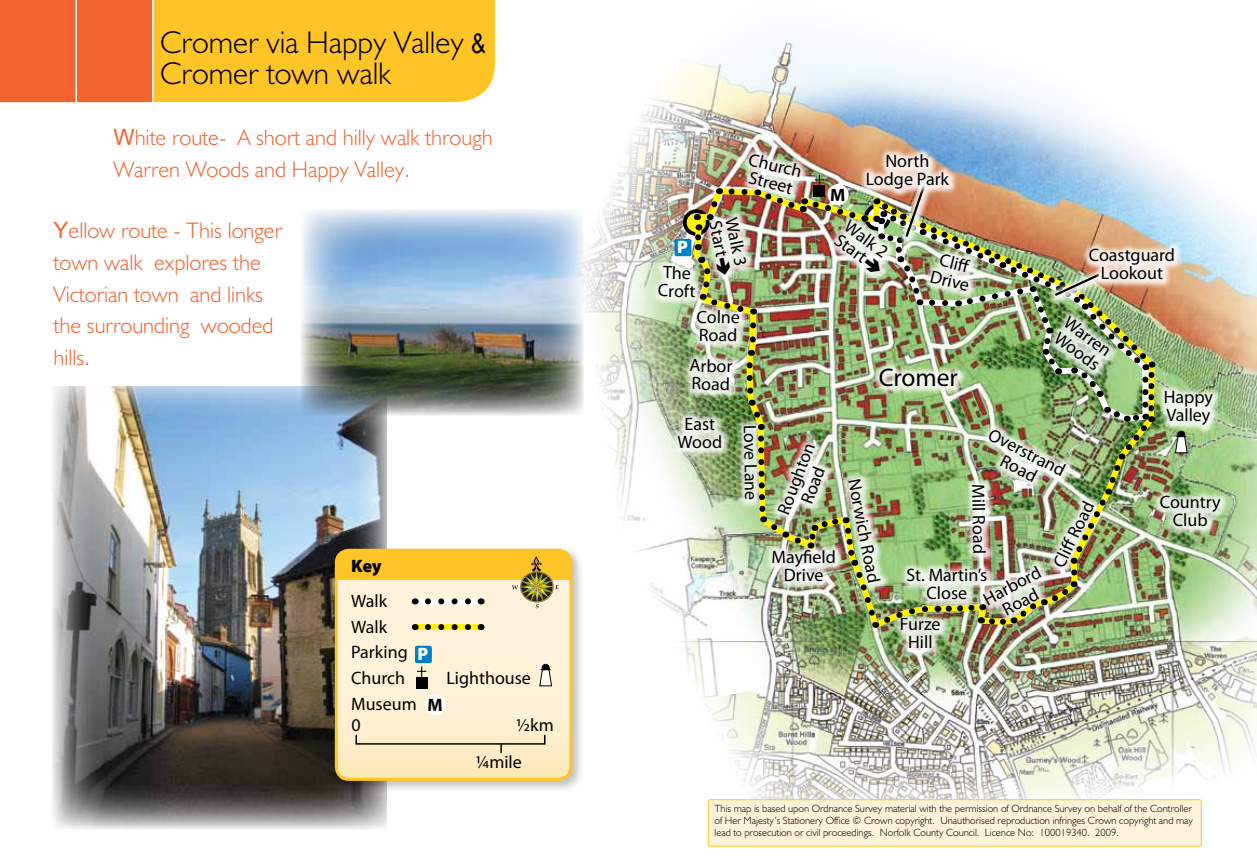
<style>
.page{position:relative;width:1257px;height:856px;background:#fff}
.page>*{position:absolute;margin:0;border:0;box-sizing:border-box;transform-origin:0 0}
.t1{font:300 31.5px/31.5px "Humanist 521 BT";color:#000}
.t2{font:25.5px "Myriad Pro";color:#000}
.t3{font:300 22.5px/31.7px "Humanist 521 BT";color:#f26531}
.t4{font:18px/18px "Myriad Pro";color:#000}
.t5{font:900 18px "Myriad Pro";color:#000}
.t6{font:900 18px "Myriad Pro";color:#fff}
.t7{font:700 18px "Myriad Pro";color:#000}
.t8{font:300 10.5px/12px "Humanist 521 BT";color:#000;text-align:justify}
.s1{font-family:"Arial Narrow";font-weight:400;font-size:27px}
.s2{font-family:"Arial";font-weight:400}
.s3{font-family:"Minion Pro";font-weight:400}
</style>
<div class="page">
<img style="left:52px;top:387px;width:334px;height:442px">
<img style="left:300px;top:209px;width:274px;height:206px">
<img style="left:574px;top:41px;width:683px;height:799px">
<div style="left:650px;top:257px;width:54px;height:49px;background:#fff;opacity:.85"></div>
<div style="left:688px;top:301px;width:60px;height:49px;background:#fff;opacity:.85"></div>
<div style="left:681px;top:350px;width:60px;height:49px;background:#fff;opacity:.85"></div>
<div style="left:669px;top:409px;width:60px;height:48px;background:#fff;opacity:.85"></div>
<div style="left:740px;top:145px;width:69px;height:58px;background:#fff;opacity:.85"></div>
<div style="left:893px;top:608px;width:56px;height:48px;background:#fff;opacity:.85"></div>
<div style="left:1151px;top:486px;width:78px;height:48px;background:#fff;opacity:.85"></div>
<div style="left:1156px;top:382px;width:65px;height:52px;background:#fff;opacity:.85"></div>
<svg style="left:685px;top:211px;width:23px;height:23px"></svg>
<div style="left:683px;top:209px;width:26px;height:27px;border:4px solid #000;border-radius:50%"></div>
<div style="left:674px;top:239px;width:17px;height:17px;background:#0081c6;border-radius:2px"></div>
<div style="left:708px;top:799px;width:493px;height:47px;background:#fff3dc;border-radius:2px"></div>
<div style="left:708px;top:799px;width:494px;height:47px;border:1px solid #ffc425;border-radius:2px"></div>
<div style="left:154px;top:0;width:341px;height:102px;background:#ffc425"></div>
<div style="left:0;top:0;width:154px;height:102px;background:#f26531"></div>
<div style="left:858px;top:145px;width:99px;height:52px;background:#fff;opacity:.85"></div>
<div style="left:1080px;top:239px;width:102px;height:49px;background:#fff;opacity:.85"></div>
<div style="left:1178px;top:431px;width:7px;height:7px;background:#000;border-radius:50%"></div>
<div style="left:1177px;top:431px;width:8px;height:8px;border:1px solid #000;border-radius:50%"></div>
<svg style="left:1174px;top:435px;width:14px;height:19px"></svg>
<div style="left:330px;top:544px;width:254px;height:248px;background:#000;opacity:.25"></div>
<svg style="left:336px;top:579px;width:235px;height:200px;background:#fdefd1"></svg>
<div style="left:336px;top:550px;width:235px;height:29px;background:#ffc425"></div>
<div style="left:335px;top:549px;width:237px;height:232px;border:3px solid #ffc425;border-radius:13px"></div>
<svg style="left:512px;top:557px;width:47px;height:51px"></svg>
<svg style="left:416px;top:624px;width:65px;height:6px"></svg>
<svg style="left:428px;top:624px;width:46px;height:6px"></svg>
<div style="left:355px;top:734px;width:190px;height:10px;border:2px solid #000"></div>
<svg style="left:500px;top:744px;width:2px;height:8px"></svg>
<div style="left:415px;top:645px;width:17px;height:18px;background:#0081c6;border-radius:2px"></div>
<div style="left:416px;top:676px;width:12px;height:12px;background:#000"></div>
<svg style="left:417px;top:666px;width:9px;height:11px"></svg>
<svg style="left:416px;top:598px;width:65px;height:6px"></svg>
<svg style="left:428px;top:598px;width:46px;height:6px"></svg>
<div style="left:542px;top:664px;width:7px;height:7px;background:#000;border-radius:50%"></div>
<div style="left:542px;top:664px;width:8px;height:8px;border:1px solid #000;border-radius:50%"></div>
<svg style="left:539px;top:668px;width:14px;height:19px"></svg>
<div style="left:425px;top:694px;width:21px;height:21px;background:#fff;border-radius:50%"></div>
<img style="left:690px;top:175px;width:466px;height:453px">
<h1 class="t1" style="left:160px;top:26px;width:327px">Cromer via Happy Valley <span class="s1">&amp;<br></span>Cromer town walk</h1>
<p class="t3" style="left:113px;top:121px;width:381px;line-height:32.4px"><span class="s2">W</span>hite route<span class="s3">-</span> A short and hilly walk through<br>Warren Woods and Happy Valley.</p>
<p class="t3" style="left:54px;top:214px;width:230px"><span class="s2">Y</span>ellow route <span class="s3">-</span> This longer town walk explores the<br>Victorian town and links the surrounding wooded hills.</p>
<p class="t5" style="left:351px;top:553px;width:32px">Key</p>
<p class="t4" style="left:351px;top:587px;width:67px;line-height:25.8px">Walk<br>Walk<br>Parking<br>Church<br>Museum</p>
<p class="t6" style="left:418px;top:642px;width:12px">P</p>
<p class="t4" style="left:446px;top:668px;width:86px">Lighthouse</p>
<p class="t7" style="left:428px;top:692px;width:17px">M</p>
<p class="t4" style="left:351px;top:715px;width:11px">0</p>
<p class="t4" style="left:476px;top:705px;width:80px;line-height:37.8px;text-indent:41px">½km ¼mile</p>
<p class="t6" style="left:677px;top:235px;width:12px">P</p>
<p class="t4" style="left:658px;top:263px;width:39px;rotate:1deg">The<br>Croft</p>
<p class="t4" style="left:751px;top:150px;width:56px;rotate:14deg">Church<br>Street</p>
<p class="t7" style="left:830px;top:183px;width:17px">M</p>
<p class="t4" style="left:866px;top:152px;width:85px;text-align:center">North<br>Lodge Park</p>
<p class="t4" style="left:724px;top:219px;width:37px;rotate:78deg">Start</p>
<p class="t4" style="left:740px;top:216px;width:51px;rotate:78deg">Walk 3</p>
<p class="t4" style="left:851px;top:217px;width:51px;line-height:16.5px;rotate:36deg">Walk 2<br>Start</p>
<p class="t4" style="left:937px;top:249px;width:41px;rotate:14deg">Cliff<br>Drive</p>
<p class="t4" style="left:1089px;top:246px;width:88px;text-align:center">Coastguard<br>Lookout</p>
<p class="t4" style="left:697px;top:307px;width:45px;rotate:1deg">Colne<br>Road</p>
<p class="t4" style="left:690px;top:356px;width:44px;rotate:1deg">Arbor<br>Road</p>
<p class="t4" style="left:678px;top:415px;width:46px;text-align:center">East<br>Wood</p>
<p class="t4" style="left:759px;top:424px;width:77px;rotate:89deg">Love Lane</p>
<h2 class="t2" style="left:879px;top:361px;width:81px">Cromer</h2>
<p class="t4" style="left:1071px;top:313px;width:55px;rotate:36deg">Warren<br>Woods</p>
<p class="t4" style="left:774px;top:510px;width:77px;text-align:center;rotate:-69deg">Roughton<br>Road</p>
<p class="t4" style="left:771px;top:548px;width:66px;text-align:center">Mayfield<br>Drive</p>
<p class="t4" style="left:994px;top:425px;width:85px;text-align:center;rotate:27deg">Overstrand<br>Road</p>
<p class="t4" style="left:863px;top:477px;width:107px;rotate:79deg">Norwich Road</p>
<p class="t4" style="left:987px;top:483px;width:71px;rotate:89deg">Mill Road</p>
<p class="t4" style="left:1050px;top:562px;width:73px;rotate:-64deg">Cliff Road</p>
<p class="t4" style="left:980px;top:592px;width:64px;text-align:center;rotate:-28deg">Harbord<br>Road</p>
<p class="t4" style="left:906px;top:566px;width:82px;text-align:center">St. Martin’s<br>Close</p>
<p class="t4" style="left:900px;top:614px;width:42px;text-align:center">Furze<br>Hill</p>
<p class="t4" style="left:1164px;top:388px;width:51px">Happy<br>Valley</p>
<p class="t4" style="left:1160px;top:493px;width:62px;text-align:center">Country<br>Club</p>
<p class="t8" style="left:714px;top:802px;width:480px">This map is based upon Ordnance Survey material with the permission of Ordnance Survey on behalf of the Controller of Her Majesty’s Stationery Office © Crown copyright. Unauthorised reproduction infringes Crown copyright and may lead to prosecution or civil proceedings. Norfolk County Council. Licence No: 100019340. 2009.</p>
</div>
